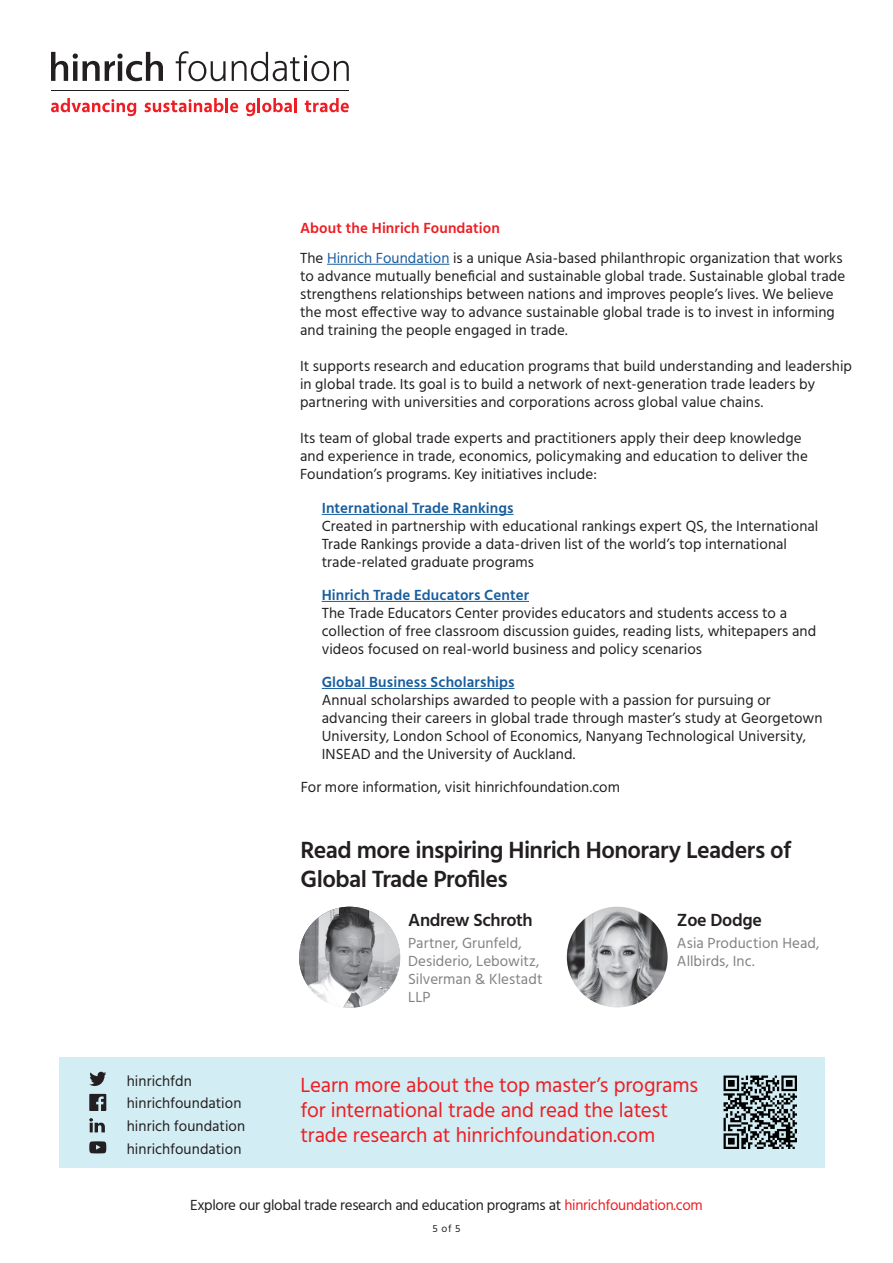
<style>
.page{position:relative;width:893px;height:1263px;background:#fff}
.page>*{position:absolute;margin:0;border:0;box-sizing:border-box;transform-origin:0 0}
.H1_-_headline_Black{font:600 24px/28.8px "Hind";letter-spacing:-.02em;color:#231f20}
.H2___subheadline{font:21px/25.2px "Hind";letter-spacing:-.005em;color:#ee1d23}
.t1{font:600 18px "Hind";letter-spacing:-.02em;color:#231f20}
.H3_Red{font:15px/18px "Hind";letter-spacing:.005em;color:#231f20}
.t2{font:15px/18px "Hind";letter-spacing:.005em;color:#808285}
.t3{font:600 15px "Hind";letter-spacing:.005em;color:#175d9e}
.H3_Red-2{font:15px "Hind";letter-spacing:-.02em;color:#231f20}
.Body_copy{font:15px/22.5px "Hind";letter-spacing:.005em;color:#231f20}
.H2___subheadline-2{font:15px "Hind";color:#231f20}
.H3_Red-3{font:600 15px "Hind";letter-spacing:.005em;color:#ee1d23}
.t4{font:10.5px "Hind";color:#231f20}
.s1{color:#175d9e}
.s2{color:#ee1d23}
</style>
<div class="page">
<svg style="left:51px;top:98px;width:85px;height:18px"></svg>
<svg style="left:145px;top:98px;width:78px;height:14px"></svg>
<hr style="left:225px;top:98px;width:3px;height:14px;background:#ee1d23">
<svg style="left:230px;top:103px;width:8px;height:9px"></svg>
<svg style="left:246px;top:98px;width:46px;height:18px"></svg>
<hr style="left:294px;top:98px;width:3px;height:14px;background:#ee1d23">
<svg style="left:305px;top:98px;width:44px;height:14px"></svg>
<hr style="left:51px;top:90px;width:298px;height:1px;background:#231f20">
<svg style="left:51px;top:52px;width:112px;height:29px"></svg>
<svg style="left:176px;top:51px;width:50px;height:30px"></svg>
<svg style="left:232px;top:52px;width:117px;height:29px"></svg>
<div style="left:60px;top:1057px;width:765px;height:111px;background:#d2edf3"></div>
<img style="left:723px;top:1075px;width:74px;height:74px">
<svg style="left:89px;top:1072px;width:17px;height:14px"></svg>
<svg style="left:89px;top:1094px;width:17px;height:17px"></svg>
<svg style="left:89px;top:1118px;width:16px;height:14px"></svg>
<svg style="left:89px;top:1141px;width:17px;height:12px"></svg>
<hr style="left:327px;top:264px;width:122px;height:1px;background:#175d9e">
<hr style="left:322px;top:514px;width:192px;height:1px;background:#175d9e">
<hr style="left:322px;top:601px;width:207px;height:1px;background:#175d9e">
<hr style="left:322px;top:688px;width:192px;height:1px;background:#175d9e">
<img style="left:567px;top:907px;width:101px;height:100px;border-radius:50px">
<img style="left:299px;top:907px;width:101px;height:101px;border-radius:51px">
<p class="H3_Red-3" style="left:300px;top:218px;width:201px">About the Hinrich Foundation</p>
<p class="H3_Red" style="left:300px;top:249px;width:547px">The <span class="s1">Hinrich Foundation</span> is a unique Asia-based philanthropic organization that works to advance mutually beneficial and sustainable global trade. Sustainable global trade strengthens relationships between nations and improves people’s lives. We believe the most effective way to advance sustainable global trade is to invest in informing and training the people engaged in trade.</p>
<p class="H3_Red" style="left:300px;top:357px;width:553px">It supports research and education programs that build understanding and leadership in global trade. Its goal is to build a network of next-generation trade leaders by partnering with universities and corporations across global value chains.</p>
<p class="H3_Red" style="left:300px;top:429px;width:509px">Its team of global trade experts and practitioners apply their deep knowledge and experience in trade, economics, policymaking and education to deliver the<br>Foundation’s programs. Key initiatives include:</p>
<p class="t3" style="left:322px;top:497px;width:193px">International Trade Rankings</p>
<p class="H3_Red" style="left:322px;top:518px;width:498px">Created in partnership with educational rankings expert QS, the International<br>Trade Rankings provide a data-driven list of the world’s top international trade-related graduate programs</p>
<p class="t3" style="left:322px;top:584px;width:209px">Hinrich Trade Educators Center</p>
<p class="H3_Red" style="left:322px;top:605px;width:496px">The Trade Educators Center provides educators and students access to a collection of free classroom discussion guides, reading lists, whitepapers and videos focused on real-world business and policy scenarios</p>
<p class="t3" style="left:322px;top:671px;width:194px">Global Business Scholarships</p>
<p class="H3_Red" style="left:322px;top:692px;width:502px">Annual scholarships awarded to people with a passion for pursuing or advancing their careers in global trade through master’s study at Georgetown University, London School of Economics, Nanyang Technological University, INSEAD and the University of Auckland.</p>
<p class="H2___subheadline-2" style="left:301px;top:777px;width:321px">For more information, visit hinrichfoundation.com</p>
<p class="Body_copy" style="left:127px;top:1070px;width:120px">hinrichfdn hinrichfoundation hinrich foundation hinrichfoundation</p>
<p class="H1_-_headline_Black" style="left:300px;top:837px;width:492px">Read more inspiring Hinrich Honorary Leaders of<br>Global Trade Profiles</p>
<p class="t1" style="left:677px;top:907px;width:86px">Zoe Dodge</p>
<h3 class="t2" style="left:677px;top:935px;width:144px">Asia Production Head,<br>Allbirds, Inc.</h3>
<p class="t1" style="left:408px;top:907px;width:126px">Andrew Schroth</p>
<h3 class="t2" style="left:408px;top:935px;width:136px">Partner, Grunfeld,<br>Desiderio, Lebowitz,<br>Silverman &amp; Klestadt<br>LLP</h3>
<p class="H2___subheadline" style="left:300px;top:1073px;width:399px">Learn more about the top master’s programs for international trade and read the latest trade research at hinrichfoundation.com</p>
<p class="H3_Red-2" style="left:190px;top:1195px;width:514px">Explore our global trade research and education programs at <span class="s2">hinrichfoundation.com</span></p>
<p class="t4" style="left:433px;top:1221px;width:29px">5 of 5</p>
</div>
